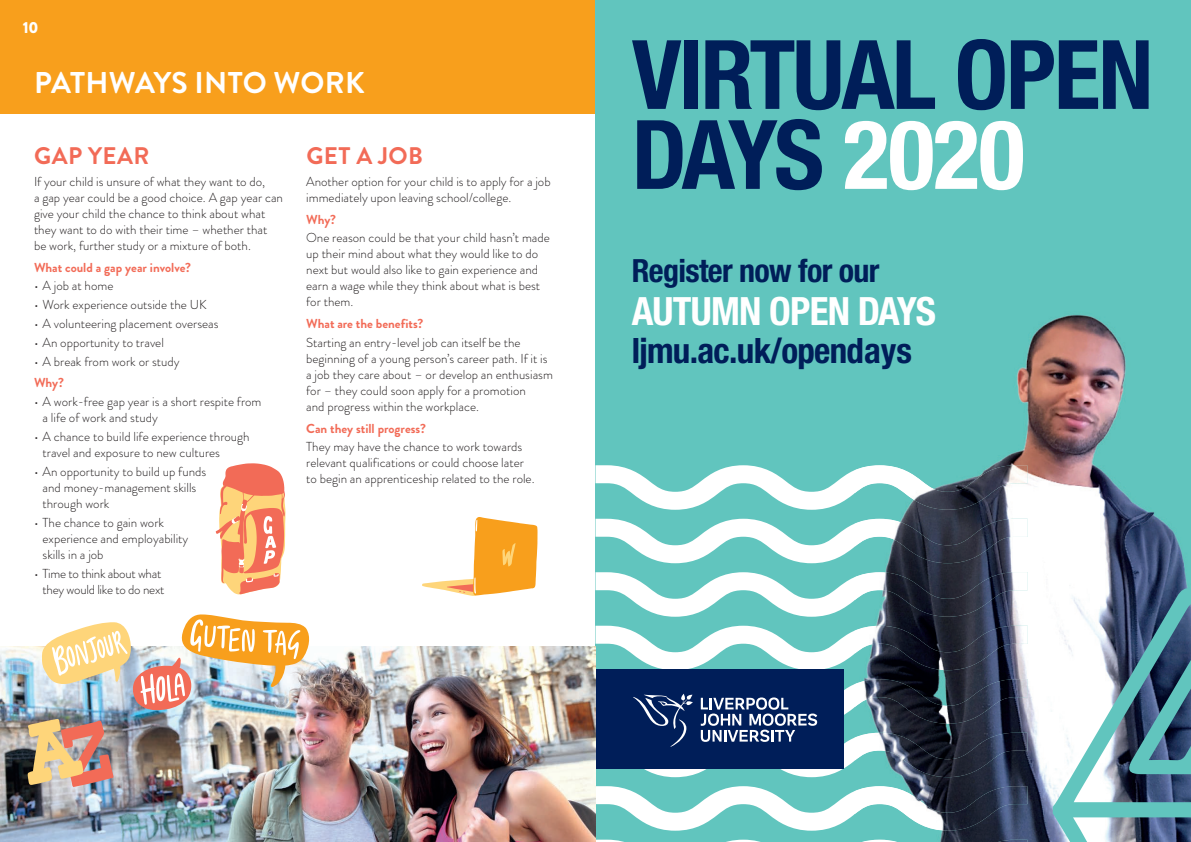
<style>
.page{position:relative;width:1191px;height:842px;background:#fff}
.page>*{position:absolute;margin:0;border:0;box-sizing:border-box;transform-origin:0 0}
.t1{font:700 condensed 96px/80px "Helvetica Neue LT Std";letter-spacing:-.03em;color:#001e59}
.t2{font:700 condensed 39px "Helvetica Neue LT Std";letter-spacing:-.02em;color:#fff}
.t3{font:700 condensed 35px "Helvetica Neue LT Std";letter-spacing:-.02em;color:#001e59}
.t4{font:700 condensed 32px "Helvetica Neue LT Std";letter-spacing:-.02em;color:#001e59}
.t5{font:700 30px "Brandon Grotesque";letter-spacing:.005em;color:#fff}
.t6{font:700 24px "Brandon Grotesque";letter-spacing:.02em;color:#f26b57}
.t7{font:900 16px "Brandon Grotesque";color:#fff}
.t8{font:300 13px/16px "Brandon Grotesque";color:#231f20}
.t9{font:700 13px "Brandon Grotesque";color:#f26b57}
.t10{font:300 13px/16px "Brandon Grotesque";letter-spacing:-.02em;color:#231f20;text-align:right}
.s1{color:#fff}
</style>
<div class="page">
<div style="left:0;top:0;width:595px;height:113px;background:#f89f1c"></div>
<div style="left:595px;top:0;width:596px;height:842px;background:#61c5be"></div>
<svg style="left:595px;top:465px;width:259px;height:45px"></svg>
<svg style="left:595px;top:572px;width:259px;height:45px"></svg>
<svg style="left:595px;top:786px;width:259px;height:45px"></svg>
<svg style="left:595px;top:519px;width:259px;height:44px"></svg>
<svg style="left:595px;top:626px;width:259px;height:44px"></svg>
<div style="left:595px;top:669px;width:248px;height:100px;background:#001e59"></div>
<svg style="left:595px;top:679px;width:259px;height:98px"></svg>
<img style="left:864px;top:315px;width:324px;height:527px">
<img style="left:854px;top:465px;width:173px;height:45px">
<img style="left:854px;top:572px;width:173px;height:45px">
<img style="left:854px;top:679px;width:173px;height:45px">
<img style="left:854px;top:786px;width:173px;height:45px">
<img style="left:854px;top:519px;width:173px;height:44px">
<img style="left:854px;top:626px;width:173px;height:44px">
<img style="left:854px;top:733px;width:173px;height:44px">
<svg style="left:595px;top:840px;width:432px;height:2px"></svg>
<svg style="left:1052px;top:587px;width:139px;height:255px"></svg>
<img style="left:0;top:646px;width:595px;height:196px">
<img style="left:42px;top:614px;width:267px;height:97px">
<img style="left:28px;top:719px;width:86px;height:68px">
<svg style="left:216px;top:463px;width:69px;height:131px"></svg>
<svg style="left:422px;top:517px;width:115px;height:79px"></svg>
<p class="t7" style="left:23px;top:16px;width:17px">10</p>
<h3 class="t5" style="left:34px;top:61px;width:332px">PATHWAYS INTO WORK</h3>
<h3 class="t6" style="left:34px;top:139px;width:117px">GAP YEAR</h3>
<p class="t8" style="left:34px;top:173px;width:250px">If your child is unsure of what they want to do,<br>a gap year could be a good choice. A gap year can give your child the chance to think about what they want to do with their time – whether that<br>be work, further study or a mixture of both.</p>
<p class="t9" style="left:34px;top:258px;width:159px">What could a gap year involve?</p>
<p class="t8" style="left:34px;top:278px;width:81px">• A job at home</p>
<p class="t8" style="left:34px;top:297px;width:174px">• Work experience outside the UK</p>
<p class="t8" style="left:34px;top:316px;width:186px">• A volunteering placement overseas</p>
<p class="t8" style="left:34px;top:334px;width:131px">• An opportunity to travel</p>
<p class="t8" style="left:34px;top:353px;width:147px">• A break from work or study</p>
<p class="t9" style="left:34px;top:374px;width:31px">Why?</p>
<p class="t8" style="left:43px;top:394px;width:220px;text-indent:-9px">• A work-free gap year is a short respite from a life of work and study</p>
<p class="t8" style="left:43px;top:429px;width:209px;text-indent:-9px">• A chance to build life experience through travel and exposure to new cultures</p>
<p class="t8" style="left:43px;top:464px;width:165px;text-indent:-9px">• An opportunity to build up funds and money-management skills through work</p>
<p class="t8" style="left:43px;top:514px;width:147px;text-indent:-9px">• The chance to gain work experience and employability skills in a job</p>
<p class="t10" style="left:34px;top:565px;width:132px">• Time to think about what they would like to do next</p>
<h3 class="t6" style="left:306px;top:139px;width:118px">GET A JOB</h3>
<p class="t8" style="left:306px;top:173px;width:246px">Another option for your child is to apply for a job immediately upon leaving school/college.</p>
<p class="t9" style="left:306px;top:210px;width:31px">Why?</p>
<p class="t8" style="left:306px;top:230px;width:245px">One reason could be that your child hasn’t made up their mind about what they would like to do next but would also like to gain experience and earn a wage while they think about what is best for them.</p>
<p class="t9" style="left:306px;top:315px;width:119px">What are the benefits?</p>
<p class="t8" style="left:306px;top:334px;width:248px">Starting an entry-level job can itself be the beginning of a young person’s career path. If it is a job they care about – or develop an enthusiasm for – they could soon apply for a promotion<br>and progress within the workplace.</p>
<p class="t9" style="left:306px;top:419px;width:121px">Can they still progress?</p>
<p class="t8" style="left:306px;top:439px;width:230px">They may have the chance to work towards relevant qualifications or could choose later to begin an apprenticeship related to the role.</p>
<h1 class="t1" style="left:632px;top:34px;width:523px">VIRTUAL OPEN<br>DAYS <span class="s1">2020</span></h1>
<h3 class="t4" style="left:632px;top:251px;width:249px">Register now for our</h3>
<h2 class="t2" style="left:632px;top:287px;width:306px">AUTUMN OPEN DAYS</h2>
<h3 class="t3" style="left:632px;top:329px;width:282px">ljmu.ac.uk/opendays</h3>
</div>
